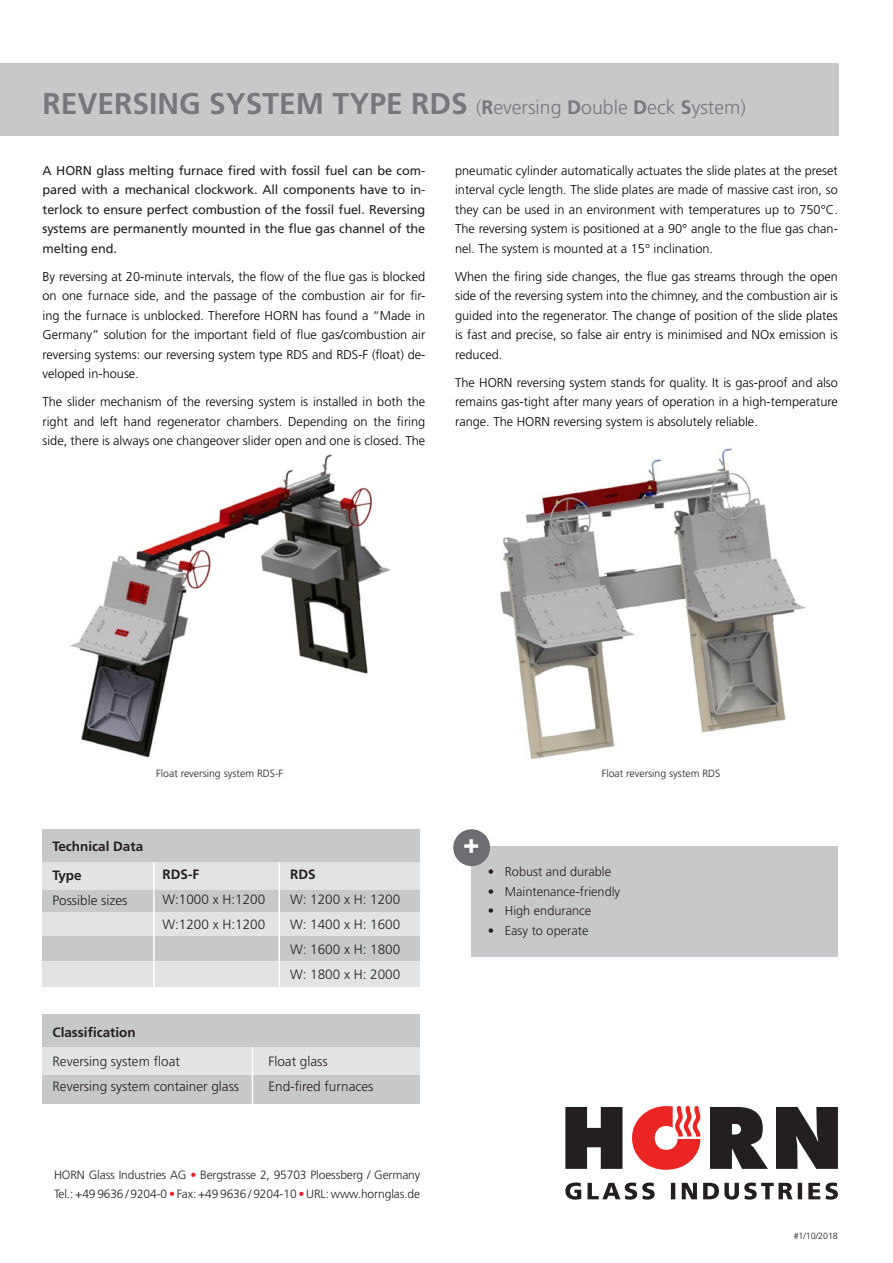
<style>
.page{position:relative;width:893px;height:1263px;background:#fff}
.page>*{position:absolute;margin:0;border:0;box-sizing:border-box;transform-origin:0 0}
.t1{font:900 27.3px "Frutiger";color:#fff}
.t2{font:300 19.5px "Frutiger";color:#77787b}
.t3{font:300 13.5px/25px "Frutiger";color:#231f20}
.t4{font:700 13.5px "Frutiger";color:#231f20}
.t5{font:300 12.75px/19.5px "Frutiger";color:#000;text-align:justify}
.t6{font:12.75px/19.5px "Frutiger";letter-spacing:-.01em;color:#231f20;text-align:justify}
.t7{font:300 12.75px "Frutiger";color:#231f20}
.t8{font:300 12px/19.5px "Frutiger";letter-spacing:-.01em;color:#231f20}
.t9{font:300 10.5px "Frutiger";color:#231f20}
.t10{font:300 9px "Frutiger";letter-spacing:-.01em;color:#231f20}
.s1{font-weight:700;font-size:30px}
.s2{font-weight:700}
.s3{color:#ed1d24}
</style>
<div class="page">
<div style="left:0;top:64px;width:839px;height:72px;background:#c7c8ca"></div>
<img style="left:70px;top:454px;width:321px;height:304px">
<img style="left:500px;top:447px;width:306px;height:313px">
<div style="left:472px;top:846px;width:366px;height:111px;background:#c7c8ca"></div>
<div style="left:453px;top:829px;width:37px;height:37px;background:#6d6e71;border-radius:50%"></div>
<div style="left:43px;top:829px;width:377px;height:155px;background:#c7c8ca"></div>
<div style="left:43px;top:1014px;width:377px;height:89px;background:#c7c8ca"></div>
<div style="left:43px;top:862px;width:377px;height:28px;background:#e2e3e4"></div>
<div style="left:43px;top:1047px;width:377px;height:28px;background:#e2e3e4"></div>
<div style="left:43px;top:912px;width:377px;height:23px;background:#e2e3e4"></div>
<div style="left:43px;top:961px;width:377px;height:25px;background:#e2e3e4"></div>
<hr style="left:153px;top:862px;width:2px;height:129px;background:#fff">
<hr style="left:279px;top:862px;width:1px;height:129px;background:#fff">
<hr style="left:252px;top:1047px;width:1px;height:64px;background:#fff">
<svg style="left:565px;top:1107px;width:57px;height:62px"></svg>
<svg style="left:710px;top:1107px;width:58px;height:62px"></svg>
<svg style="left:776px;top:1107px;width:62px;height:62px;background:#454243"></svg>
<svg style="left:632px;top:1106px;width:68px;height:64px"></svg>
<svg style="left:565px;top:1182px;width:273px;height:17px"></svg>
<h2 class="t2" style="left:43px;top:96px;width:705px"><span class="s1">Reversing system type RDS</span> (<span class="s2">R</span>eversing <span class="s2">D</span>ouble <span class="s2">D</span>eck <span class="s2">S</span>ystem)</h2>
<p class="t6" style="left:43px;top:161px;width:384px">A HORN glass melting furnace fired with fossil fuel can be com&shy;pared with a mechanical clockwork. All components have to in&shy;terlock to ensure perfect combustion of the fossil fuel. Reversing systems are permanently mounted in the flue gas channel of the melting end.</p>
<p class="t5" style="left:43px;top:267px;width:384px">By reversing at 20-minute intervals, the flow of the flue gas is blocked on one furnace side, and the passage of the combustion air for fir&shy;ing the furnace is unblocked. Therefore HORN has found a “Made in Germany” solution for the important field of flue gas/combustion air reversing systems: our reversing system type RDS and RDS-F (float) de&shy;veloped in-house.</p>
<p class="t5" style="left:43px;top:392px;width:384px">The slider mechanism of the reversing system is installed in both the right and left hand regenerator chambers. Depending on the firing side, there is always one changeover slider open and one is closed. The</p>
<p class="t5" style="left:455px;top:161px;width:384px">pneumatic cylinder automatically actuates the slide plates at the preset interval cycle length. The slide plates are made of massive cast iron, so they can be used in an environment with temperatures up to 750°C.<br>The reversing system is positioned at a 90° angle to the flue gas chan&shy;nel. The system is mounted at a 15° inclination.</p>
<p class="t5" style="left:455px;top:267px;width:384px">When the firing side changes, the flue gas streams through the open side of the reversing system into the chimney, and the combustion air is guided into the regenerator. The change of position of the slide plates is fast and precise, so false air entry is minimised and NOx emission is reduced.</p>
<p class="t5" style="left:455px;top:373px;width:384px">The HORN reversing system stands for quality. It is gas-proof and also remains gas-tight after many years of operation in a high-temperature range. The HORN reversing system is absolutely reliable.</p>
<p class="t9" style="left:156px;top:767px;width:128px">Float reversing system RDS-F</p>
<p class="t9" style="left:602px;top:767px;width:120px">Float reversing system RDS</p>
<p class="t4" style="left:52px;top:838px;width:92px">Technical Data</p>
<h1 class="t1" style="left:463px;top:827px;width:18px">+</h1>
<p class="t4" style="left:52px;top:868px;width:31px">Type</p>
<p class="t3" style="left:52px;top:888px;width:77px">Possible sizes</p>
<p class="t4" style="left:163px;top:866px;width:38px">RDS-F</p>
<p class="t3" style="left:163px;top:887px;width:104px">W:1000 x H:1200<br>W:1200 x H:1200</p>
<p class="t4" style="left:290px;top:866px;width:26px">RDS</p>
<p class="t3" style="left:290px;top:887px;width:112px;text-align:justify">W: 1200 x H: 1200<br>W: 1400 x H: 1600<br>W: 1600 x H: 1800<br>W: 1800 x H: 2000</p>
<p class="t7" style="left:488px;top:865px;width:125px">• Robust and durable</p>
<p class="t7" style="left:488px;top:884px;width:134px">• Maintenance-friendly</p>
<p class="t7" style="left:488px;top:904px;width:105px">• High endurance</p>
<p class="t7" style="left:488px;top:923px;width:102px">• Easy to operate</p>
<p class="t4" style="left:52px;top:1024px;width:85px">Classification</p>
<p class="t3" style="left:52px;top:1049px;width:129px">Reversing system float</p>
<p class="t3" style="left:268px;top:1049px;width:61px">Float glass</p>
<p class="t3" style="left:52px;top:1074px;width:188px">Reversing system container glass</p>
<p class="t3" style="left:268px;top:1074px;width:107px">End-fired furnaces</p>
<p class="t8" style="left:54px;top:1165px;width:368px">HORN Glass Industries AG <span class="s3">•</span> Bergstrasse 2, 95703 Ploessberg / Germany<br>Tel.: +49 9636 / 9204-0 <span class="s3">•</span> Fax: +49 9636 / 9204-10 <span class="s3">•</span> URL: www.hornglas.de</p>
<p class="t10" style="left:794px;top:1231px;width:46px">#1/10/2018</p>
</div>
